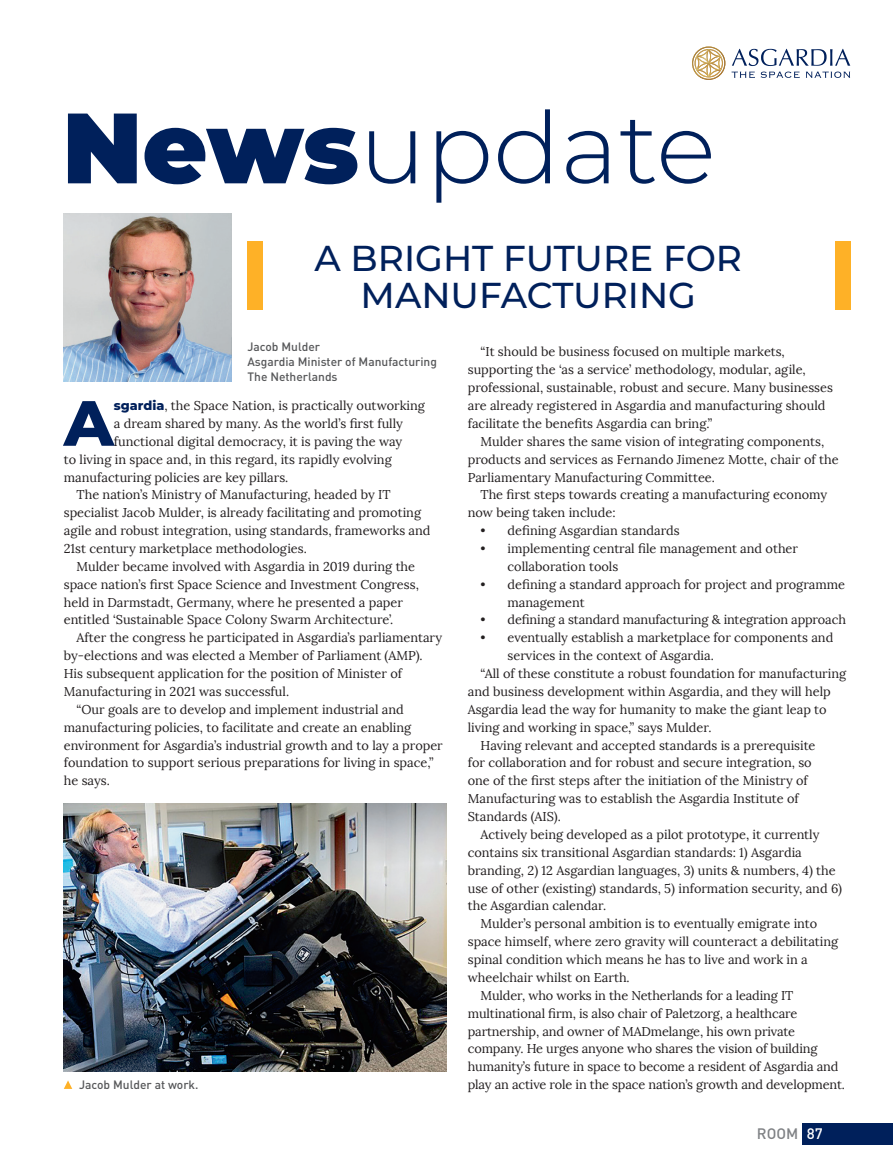
<style>
.page{position:relative;width:893px;height:1174px;background:#fff}
.page>*{position:absolute;margin:0;border:0;box-sizing:border-box;transform-origin:0 0}
.t1{font:300 99.6px "Montserrat";color:#00205b}
.t2{font:800 63.75px "Montserrat";color:#00205b}
.t3{font:500 36px/37.5px "Montserrat";color:#00205b;text-align:center}
.t4{font:500 15px "DIN Pro";color:#808285}
.t5{font:12.75px/17.9px "Lora";color:#231f20}
.t6{font:500 12px/15px "DIN Pro";color:#57585a}
.s1{font-weight:900}
.s2{font-family:"Montserrat";font-weight:800;color:#00205b}
.s3{color:#fff}
</style>
<div class="page">
<div style="left:802px;top:1123px;width:91px;height:21px;background:#00205b"></div>
<svg style="left:692px;top:46px;width:33px;height:34px"></svg>
<svg style="left:732px;top:49px;width:118px;height:29px"></svg>
<img style="left:64px;top:213px;width:167px;height:168px">
<div style="left:247px;top:241px;width:16px;height:68px;background:#feb127"></div>
<div style="left:835px;top:241px;width:15px;height:68px;background:#feb127"></div>
<svg style="left:64px;top:1080px;width:8px;height:9px"></svg>
<img style="left:64px;top:803px;width:382px;height:268px">
<h1 class="t1" style="left:62px;top:80px;width:655px"><span class="s1">News</span>update</h1>
<h3 class="t3" style="left:315px;top:238px;width:429px">A BRIGHT FUTURE FOR<br>MANUFACTURING</h3>
<p class="t6" style="left:247px;top:339px;width:191px">Jacob Mulder<br>Asgardia Minister of Manufacturing<br>The Netherlands</p>
<h2 class="t2" style="left:64px;top:376px;width:52px">A</h2>
<p class="t5" style="left:114px;top:397px;width:313px"><span class="s2">sgardia</span>, the Space Nation, is practically outworking</p>
<p class="t5" style="left:114px;top:414px;width:290px">a dream shared by many. As the world’s first fully</p>
<p class="t5" style="left:114px;top:432px;width:290px">functional digital democracy, it is paving the way</p>
<p class="t5" style="left:64px;top:450px;width:329px">to living in space and, in this regard, its rapidly evolving</p>
<p class="t5" style="left:64px;top:468px;width:226px">manufacturing policies are key pillars.</p>
<p class="t5" style="left:77px;top:486px;width:315px">The nation’s Ministry of Manufacturing, headed by IT</p>
<p class="t5" style="left:64px;top:504px;width:359px">specialist Jacob Mulder, is already facilitating and promoting</p>
<p class="t5" style="left:64px;top:522px;width:368px">agile and robust integration, using standards, frameworks and</p>
<p class="t5" style="left:64px;top:539px;width:245px">21st century marketplace methodologies.</p>
<p class="t5" style="left:77px;top:557px;width:340px">Mulder became involved with Asgardia in 2019 during the</p>
<p class="t5" style="left:64px;top:575px;width:357px">space nation’s first Space Science and Investment Congress,</p>
<p class="t5" style="left:64px;top:593px;width:341px">held in Darmstadt, Germany, where he presented a paper</p>
<p class="t5" style="left:64px;top:611px;width:331px">entitled ‘Sustainable Space Colony Swarm Architecture’.</p>
<p class="t5" style="left:77px;top:629px;width:367px">After the congress he participated in Asgardia’s parliamentary</p>
<p class="t5" style="left:64px;top:647px;width:360px">by-elections and was elected a Member of Parliament (AMP).</p>
<p class="t5" style="left:64px;top:664px;width:340px">His subsequent application for the position of Minister of</p>
<p class="t5" style="left:64px;top:682px;width:227px">Manufacturing in 2021 was successful.</p>
<p class="t5" style="left:77px;top:700px;width:329px">“Our goals are to develop and implement industrial and</p>
<p class="t5" style="left:64px;top:718px;width:349px">manufacturing policies, to facilitate and create an enabling</p>
<p class="t5" style="left:64px;top:736px;width:381px">environment for Asgardia’s industrial growth and to lay a proper</p>
<p class="t5" style="left:64px;top:754px;width:371px">foundation to support serious preparations for living in space,”</p>
<p class="t5" style="left:64px;top:772px;width:48px">he says.</p>
<p class="t6" style="left:79px;top:1076px;width:121px">Jacob Mulder at work.</p>
<p class="t5" style="left:468px;top:343px;width:367px;text-indent:13px">“It should be business focused on multiple markets, supporting the ‘as a service’ methodology, modular, agile, professional, sustainable, robust and secure. Many businesses are already registered in Asgardia and manufacturing should facilitate the benefits Asgardia can bring.”</p>
<p class="t5" style="left:468px;top:432px;width:372px;text-indent:13px">Mulder shares the same vision of integrating components, products and services as Fernando Jimenez Motte, chair of the<br>Parliamentary Manufacturing Committee.</p>
<p class="t5" style="left:468px;top:486px;width:361px;text-indent:13px">The first steps towards creating a manufacturing economy now being taken include:</p>
<p class="t5" style="left:480px;top:522px;width:201px">• defining Asgardian standards</p>
<p class="t5" style="left:507px;top:539px;width:292px;text-indent:-27px">• implementing central file management and other collaboration tools</p>
<p class="t5" style="left:507px;top:575px;width:339px;text-indent:-27px">• defining a standard approach for project and programme management</p>
<p class="t5" style="left:480px;top:611px;width:367px">• defining a standard manufacturing &amp; integration approach</p>
<p class="t5" style="left:480px;top:629px;width:354px">• eventually establish a marketplace for components and</p>
<p class="t5" style="left:507px;top:647px;width:208px">services in the context of Asgardia.</p>
<p class="t5" style="left:480px;top:664px;width:367px">“All of these constitute a robust foundation for manufacturing</p>
<p class="t5" style="left:468px;top:682px;width:364px">and business development within Asgardia, and they will help</p>
<p class="t5" style="left:468px;top:700px;width:360px">Asgardia lead the way for humanity to make the giant leap to</p>
<p class="t5" style="left:468px;top:718px;width:245px">living and working in space,” says Mulder.</p>
<p class="t5" style="left:480px;top:736px;width:337px">Having relevant and accepted standards is a prerequisite</p>
<p class="t5" style="left:468px;top:754px;width:345px">for collaboration and for robust and secure integration, so</p>
<p class="t5" style="left:468px;top:772px;width:342px">one of the first steps after the initiation of the Ministry of</p>
<p class="t5" style="left:468px;top:790px;width:333px">Manufacturing was to establish the Asgardia Institute of</p>
<p class="t5" style="left:468px;top:807px;width:95px">Standards (AIS).</p>
<p class="t5" style="left:480px;top:825px;width:340px">Actively being developed as a pilot prototype, it currently</p>
<p class="t5" style="left:468px;top:843px;width:336px">contains six transitional Asgardian standards: 1) Asgardia</p>
<p class="t5" style="left:468px;top:861px;width:369px">branding, 2) 12 Asgardian languages, 3) units &amp; numbers, 4) the</p>
<p class="t5" style="left:468px;top:879px;width:376px">use of other (existing) standards, 5) information security, and 6)</p>
<p class="t5" style="left:468px;top:897px;width:140px">the Asgardian calendar.</p>
<p class="t5" style="left:480px;top:915px;width:338px">Mulder’s personal ambition is to eventually emigrate into</p>
<p class="t5" style="left:468px;top:932px;width:372px">space himself, where zero gravity will counteract a debilitating</p>
<p class="t5" style="left:468px;top:950px;width:342px">spinal condition which means he has to live and work in a</p>
<p class="t5" style="left:468px;top:968px;width:164px">wheelchair whilst on Earth.</p>
<p class="t5" style="left:480px;top:986px;width:314px">Mulder, who works in the Netherlands for a leading IT</p>
<p class="t5" style="left:468px;top:1004px;width:331px">multinational firm, is also chair of Paletzorg, a healthcare</p>
<p class="t5" style="left:468px;top:1022px;width:329px">partnership, and owner of MADmelange, his own private</p>
<p class="t5" style="left:468px;top:1040px;width:351px">company. He urges anyone who shares the vision of building</p>
<p class="t5" style="left:468px;top:1057px;width:372px">humanity’s future in space to become a resident of Asgardia and</p>
<p class="t5" style="left:468px;top:1075px;width:379px">play an active role in the space nation’s growth and development.</p>
<p class="t4" style="left:757px;top:1123px;width:67px">ROOM <span class="s3">87</span></p>
</div>
